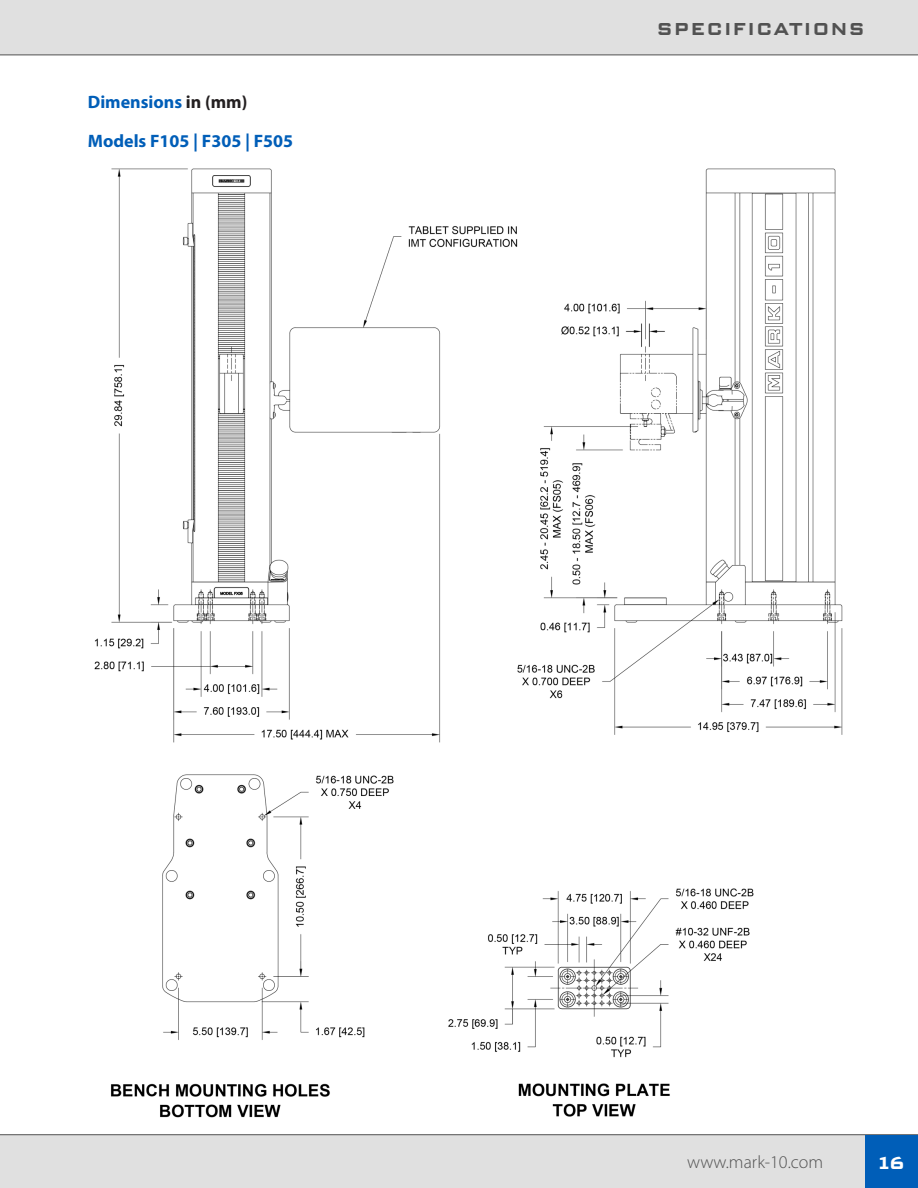
<style>
.page{position:relative;width:918px;height:1188px;background:#fff}
.page>*{position:absolute;margin:0;border:0;box-sizing:border-box;transform-origin:0 0}
.text_subhead{font:700 18px "Myriad Pro";color:#005eb8}
.page_header{font:700 18px "Myriad Pro";color:#005eb8}
.t1{font:300 18px "Myriad Pro";color:#525252}
.section-header-maste{font:700 18px "Bank Sans Caps EFEL";letter-spacing:.13em;color:#525252}
.t2{font:700 18px "Bank Sans Caps EFEL";color:#fff}
.s1{color:#231f20}
</style>
<div class="page">
<div style="left:0;top:1134px;width:918px;height:54px;background:#e0e0e0"></div>
<div style="left:0;top:0;width:918px;height:55px;background:#e0e0e0"></div>
<div style="left:865px;top:1135px;width:53px;height:53px;background:#005eb8"></div>
<hr style="left:0;top:55px;width:918px;height:1px;background:#525252">
<img style="left:94px;top:168px;width:749px;height:950px">
<p class="page_header" style="left:88px;top:90px;width:161px">Dimensions <span class="s1">in (mm)</span></p>
<p class="text_subhead" style="left:88px;top:129px;width:207px">Models F105 | F305 | F505</p>
<p class="section-header-maste" style="left:658px;top:18px;width:208px">SPECIFICATIONS</p>
<p class="t1" style="left:687px;top:1151px;width:137px">www.mark-10.com</p>
<p class="t2" style="left:878px;top:1152px;width:28px">16</p>
</div>
